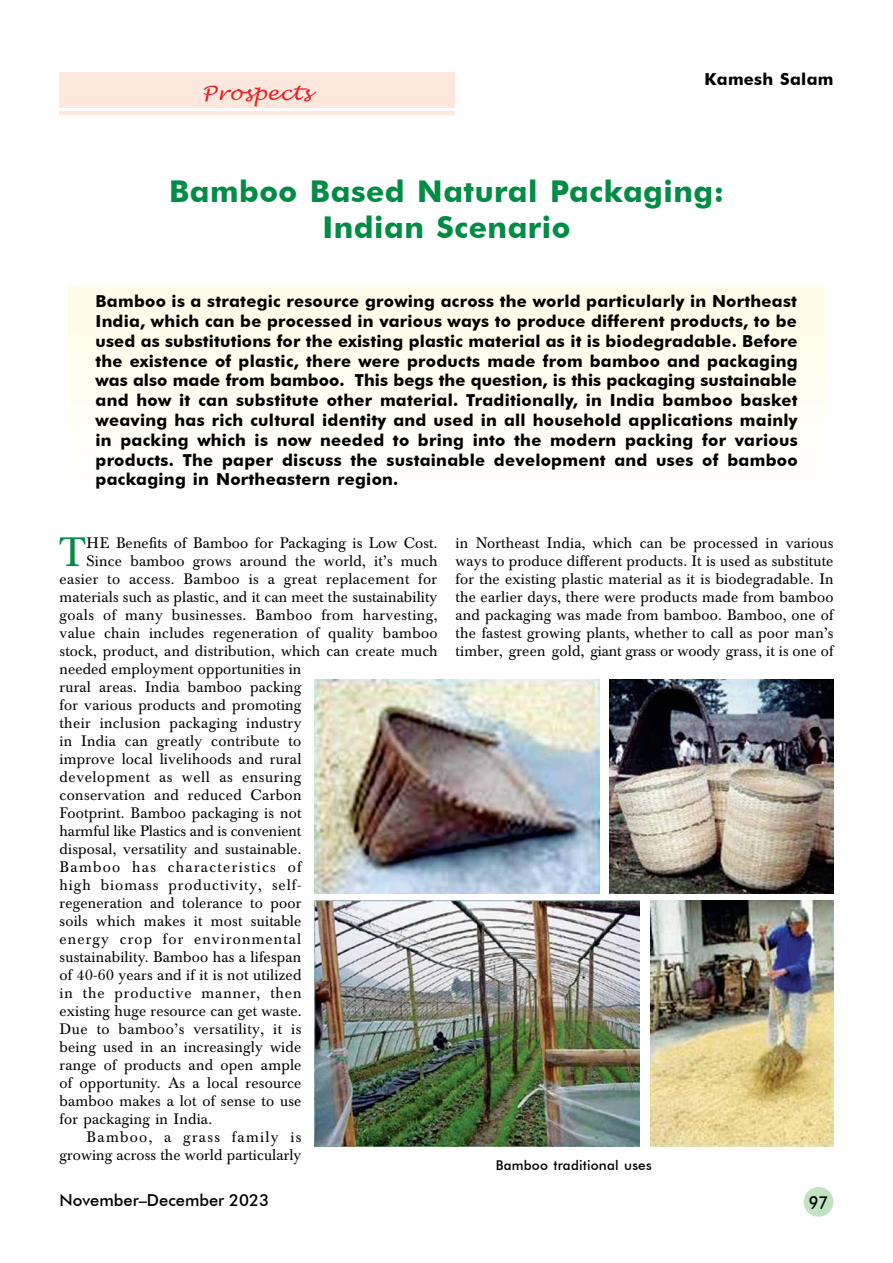
<style>
.page{position:relative;width:893px;height:1263px;background:#fff}
.page>*{position:absolute;margin:0;border:0;box-sizing:border-box;transform-origin:0 0}
.t1{font:40.5px "Baskerville BE";color:#008c44}
.t2{font:700 30px/36px "Futura BT";letter-spacing:.015em;color:#008c44;text-align:center}
.t3{font:italic 19.5px "Lucida Handwriting";letter-spacing:.015em;color:#ed1d24;scale:1.1 1}
.t4{font:500 18px "Futura BT";color:#000;scale:.9 1}
.t5{font:700 16.5px/19.8px "Futura BT";letter-spacing:.015em;color:#000;text-align:justify}
.t6{font:500 16.5px "Futura BT";color:#000}
.t7{font:15px/18px "Baskerville BE";letter-spacing:.015em;color:#000;text-align:justify}
.t8{font:15px "Baskerville BE";letter-spacing:.085em;color:#000}
.t9{font:15px "Baskerville BE";letter-spacing:-.005em;color:#000}
.t10{font:15px "Baskerville BE";letter-spacing:.065em;color:#000}
.t11{font:15px "Baskerville BE";letter-spacing:.04em;color:#000}
.t12{font:15px "Baskerville BE";letter-spacing:.075em;color:#000}
.t13{font:15px "Baskerville BE";letter-spacing:.06em;color:#000}
.t14{font:500 13.5px "Futura BT";letter-spacing:.015em;color:#000}
</style>
<div class="page">
<div style="left:804px;top:1187px;width:29px;height:30px;background:#c3e2c1;border-radius:50%"></div>
<div style="left:68px;top:285px;width:756px;height:208px;background:#fffdf2"></div>
<div style="left:60px;top:72px;width:395px;height:36px;background:#fee7dc"></div>
<hr style="left:60px;top:111px;width:395px;height:3px;background:#fee7dc">
<img style="left:314px;top:680px;width:285px;height:213px">
<img style="left:609px;top:680px;width:224px;height:213px">
<img style="left:314px;top:900px;width:325px;height:246px">
<img style="left:650px;top:900px;width:183px;height:246px">
<h3 class="t3" style="left:202px;top:81px;width:101px">Prospects</h3>
<p class="t5" style="left:705px;top:69px;width:130px">Kamesh Salam</p>
<h2 class="t2" style="left:169px;top:174px;width:556px">Bamboo Based Natural Packaging:<br>Indian Scenario</h2>
<p class="t5" style="left:96px;top:291px;width:704px">Bamboo is a strategic resource growing across the world particularly in Northeast India, which can be processed in various ways to produce different products, to be used as substitutions for the existing plastic material as it is biodegradable. Before the existence of plastic, there were products made from bamboo and packaging was also made from bamboo. This begs the question, is this packaging sustainable and how it can substitute other material. Traditionally, in India bamboo basket weaving has rich cultural identity and used in all household applications mainly in packing which is now needed to bring into the modern packing for various products. The paper discuss the sustainable development and uses of bamboo packaging in Northeastern region.</p>
<h1 class="t1" style="left:59px;top:528px;width:28px">T</h1>
<p class="t7" style="left:87px;top:534px;width:352px">HE Benefits of Bamboo for Packaging is Low Cost.</p>
<p class="t7" style="left:87px;top:552px;width:352px">Since bamboo grows around the world, it’s much</p>
<p class="t7" style="left:60px;top:570px;width:379px">easier to access. Bamboo is a great replacement for</p>
<p class="t7" style="left:60px;top:588px;width:379px">materials such as plastic, and it can meet the sustainability</p>
<p class="t7" style="left:60px;top:606px;width:380px">goals of many businesses. Bamboo from harvesting,</p>
<p class="t7" style="left:60px;top:624px;width:380px">value chain includes regeneration of quality bamboo</p>
<p class="t7" style="left:60px;top:642px;width:380px">stock, product, and distribution, which can create much</p>
<p class="t7" style="left:60px;top:660px;width:243px">needed employment opportunities in</p>
<p class="t7" style="left:60px;top:678px;width:243px">rural areas. India bamboo packing</p>
<p class="t7" style="left:60px;top:696px;width:243px">for various products and promoting</p>
<p class="t7" style="left:60px;top:714px;width:243px">their inclusion packaging industry</p>
<p class="t7" style="left:60px;top:732px;width:243px">in India can greatly contribute to</p>
<p class="t7" style="left:60px;top:750px;width:243px">improve local livelihoods and rural</p>
<p class="t11" style="left:60px;top:768px;width:243px">development as well as ensuring</p>
<p class="t7" style="left:60px;top:786px;width:243px">conservation and reduced Carbon</p>
<p class="t7" style="left:60px;top:804px;width:243px">Footprint. Bamboo packaging is not</p>
<p class="t9" style="left:60px;top:822px;width:243px">harmful like Plastics and is convenient</p>
<p class="t7" style="left:60px;top:840px;width:243px">disposal, versatility and sustainable.</p>
<p class="t8" style="left:60px;top:858px;width:243px">Bamboo has characteristics of</p>
<p class="t10" style="left:60px;top:876px;width:243px">high biomass productivity, self-</p>
<p class="t7" style="left:60px;top:894px;width:243px">regeneration and tolerance to poor</p>
<p class="t7" style="left:60px;top:912px;width:243px">soils which makes it most suitable</p>
<p class="t12" style="left:60px;top:930px;width:243px">energy crop for environmental</p>
<p class="t7" style="left:60px;top:948px;width:243px">sustainability. Bamboo has a lifespan</p>
<p class="t7" style="left:60px;top:966px;width:243px">of 40-60 years and if it is not utilized</p>
<p class="t13" style="left:60px;top:984px;width:243px">in the productive manner, then</p>
<p class="t7" style="left:60px;top:1002px;width:243px">existing huge resource can get waste.</p>
<p class="t7" style="left:60px;top:1020px;width:243px">Due to bamboo’s versatility, it is</p>
<p class="t7" style="left:60px;top:1038px;width:243px">being used in an increasingly wide</p>
<p class="t7" style="left:60px;top:1056px;width:243px">range of products and open ample</p>
<p class="t7" style="left:60px;top:1074px;width:243px">of opportunity. As a local resource</p>
<p class="t7" style="left:60px;top:1092px;width:243px">bamboo makes a lot of sense to use</p>
<p class="t7" style="left:60px;top:1110px;width:154px">for packaging in India.</p>
<p class="t8" style="left:87px;top:1128px;width:216px">Bamboo, a grass family is</p>
<p class="t7" style="left:60px;top:1146px;width:243px">growing across the world particularly</p>
<p class="t7" style="left:455px;top:534px;width:380px">in Northeast India, which can be processed in various ways to produce different products. It is used as substitute for the existing plastic material as it is biodegradable. In the earlier days, there were products made from bamboo and packaging was made from bamboo. Bamboo, one of the fastest growing plants, whether to call as poor man’s timber, green gold, giant grass or woody grass, it is one of</p>
<p class="t14" style="left:496px;top:1157px;width:157px">Bamboo traditional uses</p>
<p class="t6" style="left:60px;top:1190px;width:211px">November–December 2023</p>
<p class="t4" style="left:809px;top:1191px;width:23px">97</p>
</div>
